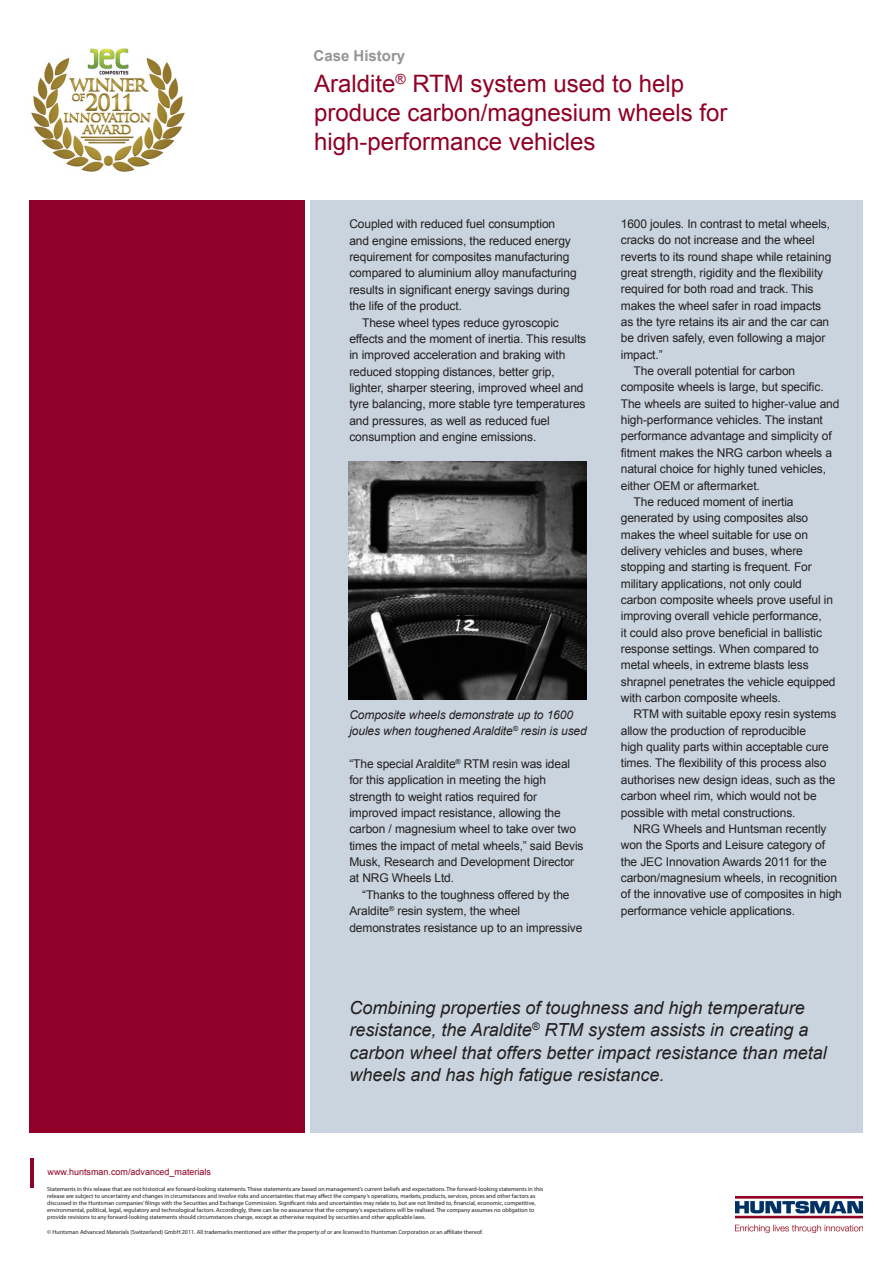
<style>
.page{position:relative;width:893px;height:1263px;background:#fff}
.page>*{position:absolute;margin:0;border:0;box-sizing:border-box;transform-origin:0 0}
.t1{font:24px/28.8px "Arial";color:#900126}
.t2{font:italic 18px/22.5px "Arial";color:#231f20}
.t3{font:700 15px "Arial";color:#939598}
.t4{font:12px/16.4px "Arial";letter-spacing:-.01em;color:#231f20}
.t5{font:italic 12px/16.4px "Arial";letter-spacing:-.01em;color:#231f20}
.t6{font:9px "Arial";color:#900028}
.t7{font:6px/7.2px "Myriad Pro";color:#231f20}
</style>
<div class="page">
<div style="left:30px;top:200px;width:275px;height:932px;background:#900028"></div>
<div style="left:310px;top:200px;width:553px;height:933px;background:#c9d4de"></div>
<hr style="left:30px;top:1158px;width:4px;height:30px;background:#900126">
<img style="left:735px;top:1196px;width:127px;height:37px">
<img style="left:31px;top:49px;width:153px;height:122px">
<img style="left:349px;top:462px;width:237px;height:238px">
<p class="t3" style="left:314px;top:47px;width:93px">Case History</p>
<p class="t1" style="left:314px;top:69px;width:415px">Araldite<sup>®</sup> RTM system used to help produce carbon/magnesium wheels for high-performance vehicles</p>
<p class="t4" style="left:349px;top:216px;width:229px">Coupled with reduced fuel consumption and engine emissions, the reduced energy requirement for composites manufacturing compared to aluminium alloy manufacturing results in significant energy savings during the life of the product.</p>
<p class="t4" style="left:349px;top:314px;width:238px;text-indent:13px">These wheel types reduce gyroscopic effects and the moment of inertia. This results in improved acceleration and braking with reduced stopping distances, better grip, lighter, sharper steering, improved wheel and tyre balancing, more stable tyre temperatures and pressures, as well as reduced fuel consumption and engine emissions.</p>
<p class="t5" style="left:349px;top:706px;width:239px">Composite wheels demonstrate up to 1600 joules when toughened Araldite<sup>®</sup> resin is used</p>
<p class="t4" style="left:349px;top:756px;width:236px">“The special Araldite<sup>®</sup> RTM resin was ideal for this application in meeting the high strength to weight ratios required for improved impact resistance, allowing the carbon / magnesium wheel to take over two times the impact of metal wheels,” said Bevis Musk, Research and Development Director at NRG Wheels Ltd.</p>
<p class="t4" style="left:349px;top:886px;width:222px;text-indent:13px">“Thanks to the toughness offered by the<br>Araldite<sup>®</sup> resin system, the wheel</p>
<p class="t4" style="left:349px;top:919px;width:235px">demonstrates resistance up to an impressive</p>
<p class="t4" style="left:621px;top:215px;width:212px">1600 joules. In contrast to metal wheels, cracks do not increase and the wheel reverts to its round shape while retaining great strength, rigidity and the flexibility required for both road and track. This makes the wheel safer in road impacts as the tyre retains its air and the car can be driven safely, even following a major impact.”</p>
<p class="t4" style="left:621px;top:363px;width:220px;text-indent:13px">The overall potential for carbon composite wheels is large, but specific.<br>The wheels are suited to higher-value and high-performance vehicles. The instant performance advantage and simplicity of fitment makes the NRG carbon wheels a natural choice for highly tuned vehicles, either OEM or aftermarket.</p>
<p class="t4" style="left:621px;top:493px;width:216px;text-indent:13px">The reduced moment of inertia generated by using composites also makes the wheel suitable for use on delivery vehicles and buses, where stopping and starting is frequent. For military applications, not only could carbon composite wheels prove useful in improving overall vehicle performance,<br>it could also prove beneficial in ballistic response settings. When compared to metal wheels, in extreme blasts less shrapnel penetrates the vehicle equipped with carbon composite wheels.</p>
<p class="t4" style="left:621px;top:706px;width:217px;text-indent:13px">RTM with suitable epoxy resin systems allow the production of reproducible<br>high quality parts within acceptable cure times. The flexibility of this process also authorises new design ideas, such as the carbon wheel rim, which would not be possible with metal constructions.</p>
<p class="t4" style="left:621px;top:820px;width:223px;text-indent:13px">NRG Wheels and Huntsman recently won the Sports and Leisure category of the JEC Innovation Awards 2011 for the carbon/magnesium wheels, in recognition of the innovative use of composites in high performance vehicle applications.</p>
<p class="t2" style="left:349px;top:996px;width:479px">Combining properties of toughness and high temperature resistance, the Araldite<sup>®</sup> RTM system assists in creating a carbon wheel that offers better impact resistance than metal wheels and has high fatigue resistance.</p>
<p class="t6" style="left:48px;top:1167px;width:165px">www.huntsman.com/advanced_materials</p>
<p class="t7" style="left:47px;top:1185px;width:497px">Statements in this release that are not historical are forward-looking statements. These statements are based on management’s current beliefs and expectations. The forward-looking statements in this release are subject to uncertainty and changes in circumstances and involve risks and uncertainties that may affect the company’s operations, markets, products, services, prices and other factors as discussed in the Huntsman companies’ filings with the Securities and Exchange Commission. Significant risks and uncertainties may relate to, but are not limited to, financial, economic, competitive, environmental, political, legal, regulatory and technological factors. Accordingly, there can be no assurance that the company’s expectations will be realised. The company assumes no obligation to provide revisions to any forward-looking statements should circumstances change, except as otherwise required by securities and other applicable laws.</p>
<p class="t7" style="left:47px;top:1228px;width:437px">© Huntsman Advanced Materials (Switzerland) GmbH 2011. All trademarks mentioned are either the property of or are licensed to Huntsman Corporation or an affiliate thereof.</p>
</div>
